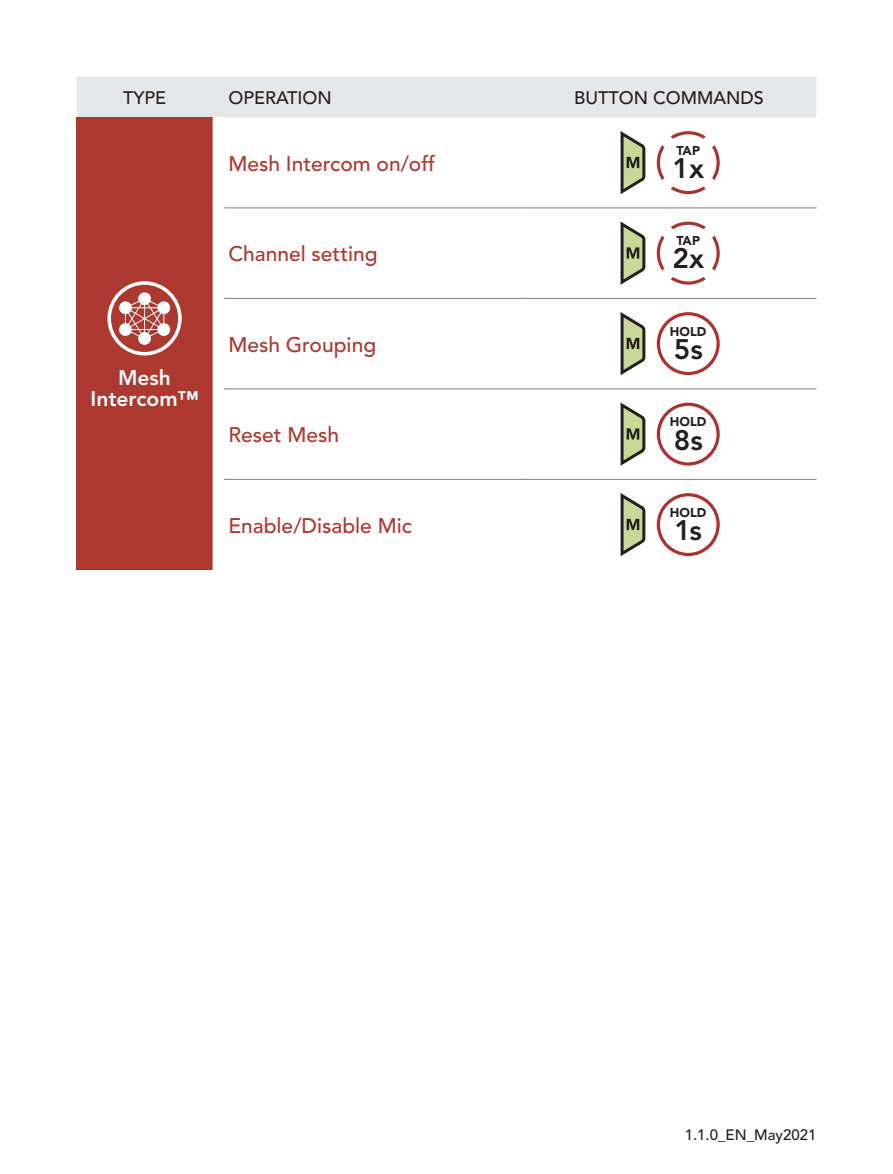
<style>
.page{position:relative;width:893px;height:1174px;background:#fff}
.page>*{position:absolute;margin:0;border:0;box-sizing:border-box;transform-origin:0 0}
.t1{font:800 28.2px "Avenir LT Std";color:#231f20}
.t2{font:500 21px "Avenir LT Std";color:#ac382f}
.t3{font:800 21px/21px "Avenir LT Std";color:#fff;text-align:center}
.t4{font:500 18px "Avenir LT Std";color:#231f20}
.t5{font:500 15px "Avenir LT Std";color:#231f20}
.t6{font:900 12.6px "Avenir LT Std";color:#231f20}
</style>
<div class="page">
<svg style="left:77px;top:77px;width:739px;height:493px"></svg>
<p class="t4" style="left:123px;top:87px;width:45px">TYPE</p>
<p class="t4" style="left:228px;top:87px;width:105px">OPERATION</p>
<p class="t4" style="left:574px;top:87px;width:191px">BUTTON COMMANDS</p>
<p class="t6" style="left:676px;top:143px;width:25px">TAP</p>
<p class="t2" style="left:228px;top:151px;width:208px">Mesh Intercom on/off</p>
<h1 class="t1" style="left:672px;top:151px;width:33px">1x</h1>
<p class="t6" style="left:676px;top:233px;width:25px">TAP</p>
<p class="t2" style="left:228px;top:242px;width:151px">Channel setting</p>
<h1 class="t1" style="left:672px;top:242px;width:33px">2x</h1>
<p class="t3" style="left:91px;top:367px;width:110px">Mesh<br>Intercom™</p>
<p class="t6" style="left:670px;top:324px;width:38px">HOLD</p>
<p class="t2" style="left:228px;top:332px;width:149px">Mesh Grouping</p>
<h1 class="t1" style="left:674px;top:333px;width:31px">5s</h1>
<p class="t6" style="left:670px;top:414px;width:38px">HOLD</p>
<p class="t2" style="left:228px;top:422px;width:112px">Reset Mesh</p>
<h1 class="t1" style="left:674px;top:423px;width:31px">8s</h1>
<p class="t6" style="left:670px;top:504px;width:38px">HOLD</p>
<p class="t2" style="left:228px;top:513px;width:185px">Enable/Disable Mic</p>
<h1 class="t1" style="left:674px;top:514px;width:29px">1s</h1>
<p class="t5" style="left:685px;top:1126px;width:133px">1.1.0_EN_May2021</p>
</div>
